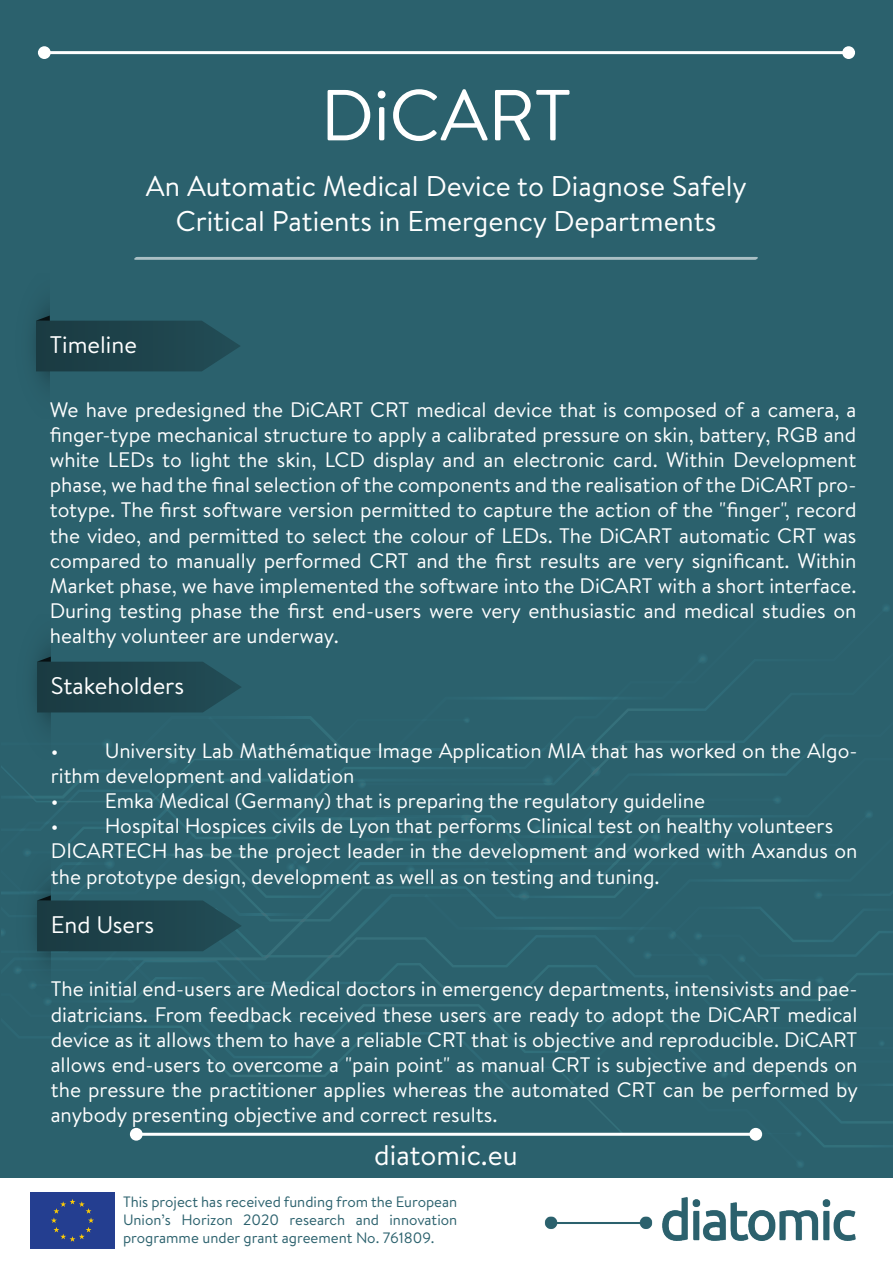
<style>
.page{position:relative;width:893px;height:1263px;background:#fff}
.page>*{position:absolute;margin:0;border:0;box-sizing:border-box;transform-origin:0 0}
.t1{font:72px "Brandon Text";letter-spacing:-.005em;color:#fff}
.t2{font:28.5px/34.2px "Brandon Text";color:#fff;text-align:center}
.t3{font:24px "Brandon Text";color:#fff}
.t4{font:21px/25.2px "Brandon Text";color:#fff}
.t5{font:15px/18px "Brandon Text";color:#2b616d;text-align:justify}
</style>
<div class="page">
<div style="left:0;top:0;width:893px;height:1177px;background:#2b616d"></div>
<svg style="left:134px;top:257px;width:624px;height:3px;background:#a1b9be"></svg>
<svg style="left:771px;top:601px;width:5px;height:5px"></svg>
<svg style="left:883px;top:606px;width:6px;height:5px"></svg>
<svg style="left:203px;top:1049px;width:375px;height:14px"></svg>
<svg style="left:397px;top:1066px;width:496px;height:101px"></svg>
<hr style="left:136px;top:1133px;width:620px;height:3px;background:#fff">
<div style="left:749px;top:1128px;width:13px;height:13px;background:#fff;border-radius:50%"></div>
<div style="left:130px;top:1128px;width:13px;height:13px;background:#fff;border-radius:50%"></div>
<svg style="left:1px;top:653px;width:892px;height:393px"></svg>
<hr style="left:38px;top:51px;width:817px;height:3px;background:#fff">
<div style="left:842px;top:46px;width:13px;height:13px;background:#fff;border-radius:50%"></div>
<div style="left:38px;top:46px;width:13px;height:13px;background:#fff;border-radius:50%"></div>
<svg style="left:36px;top:316px;width:204px;height:55px"></svg>
<div style="left:30px;top:1192px;width:85px;height:57px;background:#243e90"></div>
<img style="left:544px;top:1197px;width:312px;height:44px">
<h1 class="t1" style="left:321px;top:66px;width:252px">DiCART</h1>
<h2 class="t2" style="left:146px;top:169px;width:602px">An Automatic Medical Device to Diagnose Safely<br>Critical Patients in Emergency Departments</h2>
<p class="t3" style="left:50px;top:329px;width:89px">Timeline</p>
<p class="t4" style="left:50px;top:396px;width:808px;text-align:justify">We have predesigned the DiCART CRT medical device that is composed of a camera, a finger-type mechanical structure to apply a calibrated pressure on skin, battery, RGB and white LEDs to light the skin, LCD display and an electronic card. Within Development phase, we had the final selection of the components and the realisation of the DiCART pro&shy;totype. The first software version permitted to capture the action of the "finger", record the video, and permitted to select the colour of LEDs. The DiCART automatic CRT was compared to manually performed CRT and the first results are very significant. Within Market phase, we have implemented the software into the DiCART with a short interface.<br>During testing phase the first end-users were very enthusiastic and medical studies on healthy volunteer are underway.</p>
<p class="t3" style="left:51px;top:670px;width:135px">Stakeholders</p>
<p class="t4" style="left:51px;top:737px;width:808px">• University Lab Mathématique Image Application MIA that has worked on the Algo&shy;rithm development and validation</p>
<p class="t4" style="left:51px;top:787px;width:656px">• Emka Medical (Germany) that is preparing the regulatory guideline</p>
<p class="t4" style="left:51px;top:813px;width:808px">• Hospital Hospices civils de Lyon that performs Clinical test on healthy volunteers<br>DICARTECH has be the project leader in the development and worked with Axandus on the prototype design, development as well as on testing and tuning.</p>
<p class="t3" style="left:51px;top:908px;width:105px">End Users</p>
<p class="t4" style="left:51px;top:976px;width:809px;text-align:justify">The initial end-users are Medical doctors in emergency departments, intensivists and pae&shy;diatricians. From feedback received these users are ready to adopt the DiCART medical device as it allows them to have a reliable CRT that is objective and reproducible. DiCART allows end-users to overcome a "pain point" as manual CRT is subjective and depends on the pressure the practitioner applies whereas the automated CRT can be performed by anybody presenting objective and correct results.</p>
<h2 class="t2" style="left:374px;top:1137px;width:145px">diatomic.eu</h2>
<p class="t5" style="left:123px;top:1192px;width:336px">This project has received funding from the European Union’s Horizon 2020 research and innovation programme under grant agreement No. 761809.</p>
</div>
